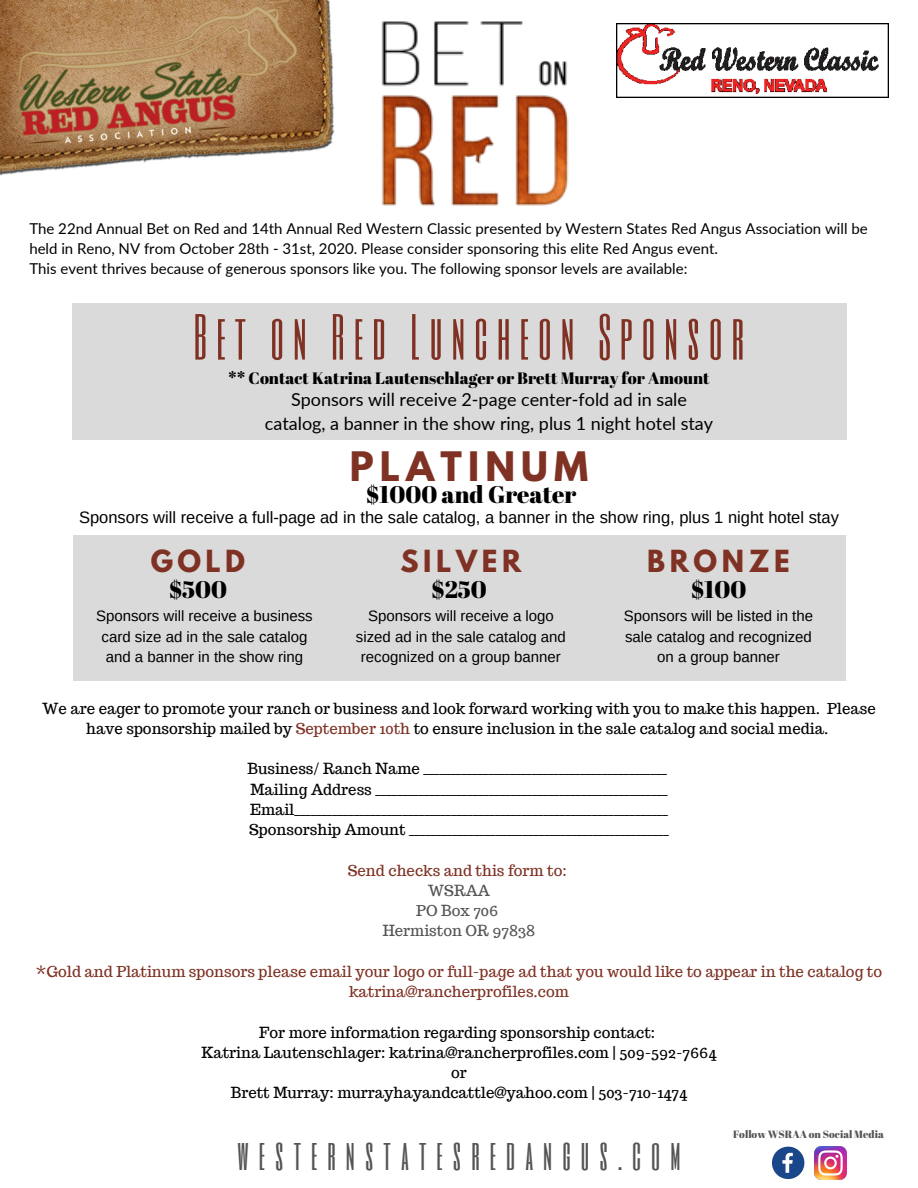
<style>
.page{position:relative;width:918px;height:1188px;background:#fff}
.page>*{position:absolute;margin:0;border:0;box-sizing:border-box;transform-origin:0 0}
.t1{font:54px "Six Caps";letter-spacing:.17em;color:#7f3224}
.t2{font:36px "Six Caps";letter-spacing:.28em;color:#545454}
.t3{font:700 36px "League Spartan";letter-spacing:.17em;color:#7f3224}
.t4{font:700 27px "League Spartan";letter-spacing:.17em;color:#7f3224}
.t5{font:24px "Abril Fatface";color:#000}
.t6{font:18px/24.8px "Lato";color:#000;text-align:center}
.t7{font:16.5px "Arimo";color:#000}
.t8{font:16.5px "Abril Fatface";color:#000}
.t9{font:15px/20.2px "Trocchi";color:#000;text-align:center}
.t10{font:15px/20.2px "Lato";color:#000}
.t11{font:15px/20.2px "Arimo";color:#000;text-align:center}
.t12{font:15px/20.2px "Trocchi";color:#7f3224;text-align:center}
.t13{font:15px/20.2px "Trocchi";color:#545454;text-align:center}
.t14{font:10.5px "Abril Fatface";color:#545454}
.s1{color:#7f3224}
</style>
<div class="page">
<img style="left:381px;top:21px;width:268px;height:185px">
<img style="left:616px;top:24px;width:272px;height:74px">
<div style="left:72px;top:303px;width:775px;height:136px;background:#dadada"></div>
<div style="left:74px;top:536px;width:772px;height:145px;background:#dadada"></div>
<img style="left:0;top:0;width:335px;height:176px">
<svg style="left:772px;top:1147px;width:32px;height:32px"></svg>
<img style="left:814px;top:1147px;width:33px;height:32px">
<p class="t10" style="left:29px;top:218px;width:840px">The 22nd Annual Bet on Red and 14th Annual Red Western Classic presented by Western States Red Angus Association will be held in Reno, NV from October 28th - 31st, 2020. Please consider sponsoring this elite Red Angus event.<br>This event thrives because of generous sponsors like you. The following sponsor levels are available:</p>
<h1 class="t1" style="left:194px;top:300px;width:552px">Bet on Red Luncheon Sponsor</h1>
<p class="t8" style="left:228px;top:367px;width:483px">** Contact Katrina Lautenschlager or Brett Murray for Amount</p>
<p class="t6" style="left:265px;top:386px;width:450px">Sponsors will receive 2-page center-fold ad in sale catalog, a banner in the show ring, plus 1 night hotel stay</p>
<h2 class="t3" style="left:350px;top:449px;width:240px">PLATINUM</h2>
<h3 class="t5" style="left:366px;top:478px;width:212px">$1000 and Greater</h3>
<p class="t7" style="left:79px;top:508px;width:761px">Sponsors will receive a full-page ad in the sale catalog, a banner in the show ring, plus 1 night hotel stay</p>
<h3 class="t4" style="left:151px;top:548px;width:96px">GOLD</h3>
<h3 class="t4" style="left:401px;top:548px;width:122px">SILVER</h3>
<h3 class="t4" style="left:647px;top:548px;width:144px">BRONZE</h3>
<h3 class="t5" style="left:169px;top:573px;width:60px">$500</h3>
<h3 class="t5" style="left:431px;top:573px;width:57px">$250</h3>
<h3 class="t5" style="left:691px;top:573px;width:57px">$100</h3>
<p class="t11" style="left:96px;top:606px;width:218px">Sponsors will receive a business card size ad in the sale catalog and a banner in the show ring</p>
<p class="t11" style="left:356px;top:606px;width:212px">Sponsors will receive a logo sized ad in the sale catalog and recognized on a group banner</p>
<p class="t11" style="left:624px;top:606px;width:191px">Sponsors will be listed in the sale catalog and recognized on a group banner</p>
<p class="t9" style="left:42px;top:698px;width:835px">We are eager to promote your ranch or business and look forward working with you to make this happen. Please have sponsorship mailed by <span class="s1">September 10th</span> to ensure inclusion in the sale catalog and social media.</p>
<p class="t9" style="left:248px;top:759px;width:423px;text-align:left">Business/ Ranch Name _____________________________________________ Mailing Address ______________________________________________________ Email_____________________________________________________________________ Sponsorship Amount ________________________________________________</p>
<p class="t12" style="left:348px;top:860px;width:220px">Send checks and this form to:</p>
<p class="t13" style="left:383px;top:880px;width:154px">WSRAA<br>PO Box 706<br>Hermiston OR 97838</p>
<p class="t12" style="left:36px;top:961px;width:848px">*Gold and Platinum sponsors please email your logo or full-page ad that you would like to appear in the catalog to katrina@rancherprofiles.com</p>
<p class="t9" style="left:202px;top:1022px;width:516px">For more information regarding sponsorship contact:<br>Katrina Lautenschlager: katrina@rancherprofiles.com | 509-592-7664 or<br>Brett Murray: murrayhayandcattle@yahoo.com | 503-710-1474</p>
<h2 class="t2" style="left:237px;top:1130px;width:445px">westernstatesredangus.com</h2>
<p class="t14" style="left:733px;top:1126px;width:152px">Follow WSRAA on Social Media</p>
</div>
